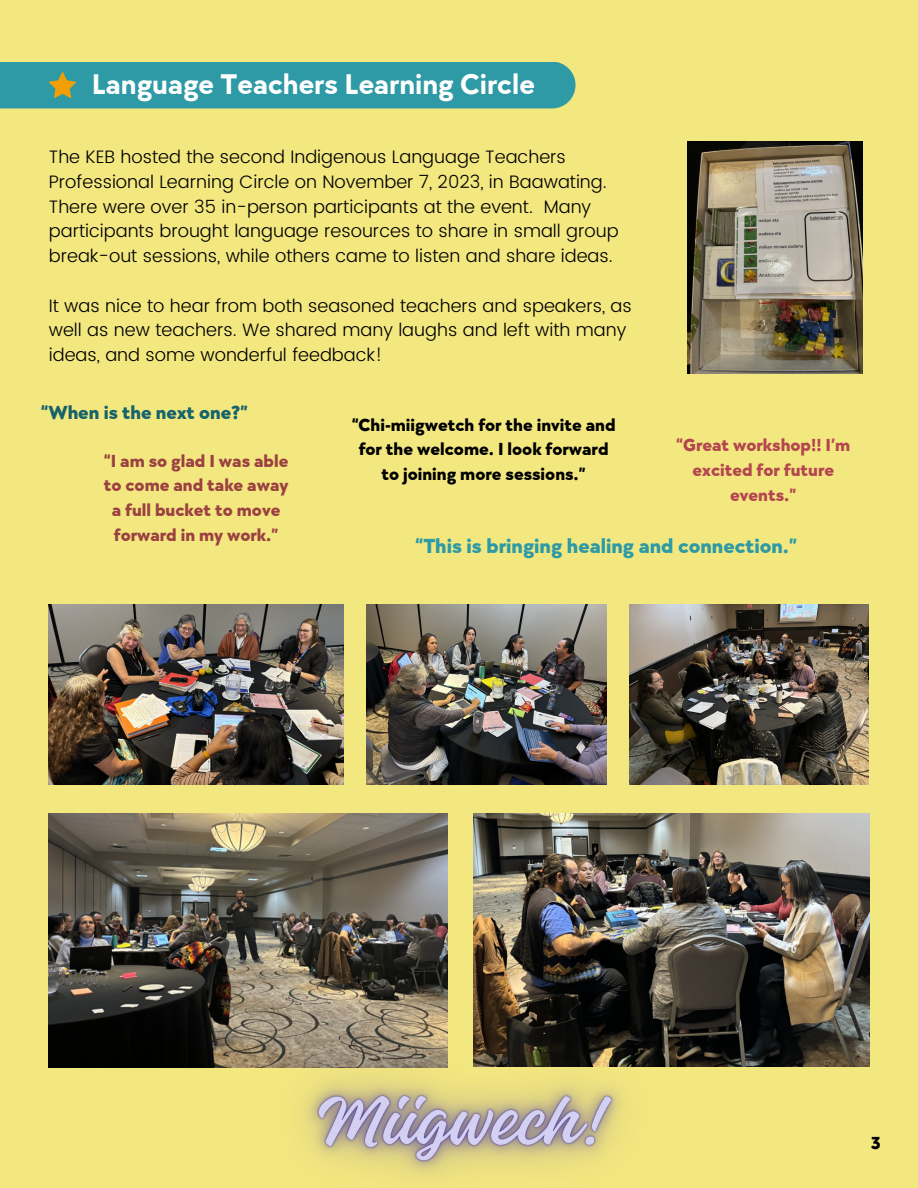
<style>
.page{position:relative;width:918px;height:1188px;background:#f3e780}
.page>*{position:absolute;margin:0;border:0;box-sizing:border-box;transform-origin:0 0}
.t1{font:700 29.4px "TT Chocolates";color:#fefefe}
.t2{font:800 21px "TT Chocolates";color:#2d9aa6}
.t3{font:800 19.5px "TT Chocolates";color:#16636b}
.t4{font:300 18px/24.8px "Poppins";color:#000}
.t5{font:800 18px/24.8px "TT Chocolates";color:#000;text-align:center}
.t6{font:800 18px/24.8px "TT Chocolates";color:#9b4141;text-align:center}
.t7{font:800 18px/24.8px "TT Chocolates";color:#b44650;text-align:center}
.t8{font:800 18px "TT Chocolates";color:#050000}
</style>
<div class="page">
<div style="left:0;top:62px;width:576px;height:46px;background:#2d9aa6"></div>
<img style="left:473px;top:813px;width:396px;height:254px">
<img style="left:49px;top:813px;width:398px;height:254px">
<img style="left:367px;top:605px;width:239px;height:180px">
<img style="left:49px;top:605px;width:295px;height:180px">
<img style="left:629px;top:605px;width:240px;height:180px">
<img style="left:688px;top:142px;width:174px;height:231px">
<img style="left:227px;top:978px;width:472px;height:196px">
<p class="t1" style="left:92px;top:68px;width:445px">Language Teachers Learning Circle</p>
<p class="t4" style="left:49px;top:145px;width:571px">The KEB hosted the second Indigenous Language Teachers Professional Learning Circle on November 7, 2023, in Baawating.<br>There were over 35 in-person participants at the event. Many participants brought language resources to share in small group break-out sessions, while others came to listen and share ideas.</p>
<p class="t4" style="left:49px;top:293px;width:584px">It was nice to hear from both seasoned teachers and speakers, as well as new teachers. We shared many laughs and left with many ideas, and some wonderful feedback!</p>
<p class="t3" style="left:41px;top:401px;width:209px">“When is the next one?”</p>
<p class="t6" style="left:104px;top:449px;width:186px">“I am so glad I was able to come and take away a full bucket to move forward in my work.”</p>
<p class="t5" style="left:352px;top:413px;width:265px">“Chi-miigwetch for the invite and for the welcome. I look forward to joining more sessions.”</p>
<p class="t7" style="left:676px;top:434px;width:176px">“Great workshop!! I’m excited for future events.”</p>
<p class="t2" style="left:415px;top:534px;width:383px">“This is bringing healing and connection.”</p>
<p class="t8" style="left:871px;top:1133px;width:11px">3</p>
</div>
